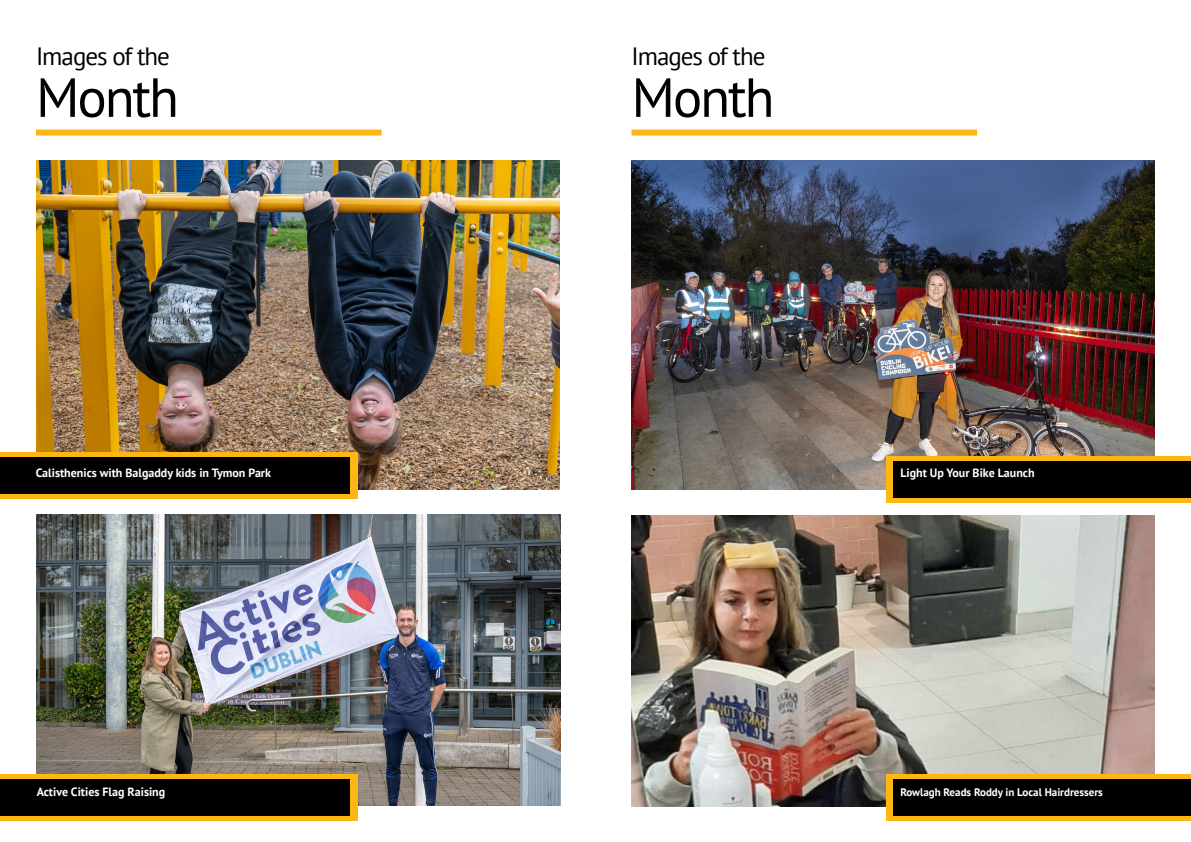
<style>
.page{position:relative;width:1191px;height:842px;background:#fff}
.page>*{position:absolute;margin:0;border:0;box-sizing:border-box;transform-origin:0 0}
.t1{font:55px "PT Sans";letter-spacing:-.04em;color:#000}
.t2{font:25px "PT Sans";letter-spacing:-.04em;color:#000}
.t3{font:700 12px "PT Sans";color:#fff}
.t4{font:700 11px "PT Sans";color:#fff}
</style>
<div class="page">
<div style="left:36px;top:130px;width:346px;height:6px;background:#fdb714"></div>
<img style="left:36px;top:161px;width:523px;height:328px">
<img style="left:37px;top:514px;width:523px;height:292px">
<div style="left:0;top:452px;width:358px;height:46px;background:#fdb714"></div>
<div style="left:0;top:457px;width:350px;height:36px;background:#000"></div>
<div style="left:0;top:774px;width:358px;height:47px;background:#fdb714"></div>
<div style="left:0;top:779px;width:350px;height:37px;background:#000"></div>
<div style="left:631px;top:130px;width:346px;height:6px;background:#fdb714"></div>
<img style="left:631px;top:161px;width:524px;height:328px">
<div style="left:886px;top:456px;width:305px;height:46px;background:#fdb714"></div>
<div style="left:893px;top:461px;width:298px;height:37px;background:#000"></div>
<img style="left:631px;top:515px;width:524px;height:292px">
<div style="left:886px;top:774px;width:305px;height:47px;background:#fdb714"></div>
<div style="left:893px;top:779px;width:298px;height:37px;background:#000"></div>
<h2 class="t2" style="left:36px;top:40px;width:135px">Images of the</h2>
<h1 class="t1" style="left:36px;top:62px;width:144px">Month</h1>
<h2 class="t2" style="left:631px;top:40px;width:135px">Images of the</h2>
<h1 class="t1" style="left:631px;top:62px;width:144px">Month</h1>
<p class="t3" style="left:36px;top:465px;width:237px">Calisthenics with Balgaddy kids in Tymon Park</p>
<p class="t3" style="left:900px;top:465px;width:136px">Light Up Your Bike Launch</p>
<p class="t3" style="left:37px;top:783px;width:130px">Active Cities Flag Raising</p>
<p class="t4" style="left:900px;top:785px;width:204px">Rowlagh Reads Roddy in Local Hairdressers</p>
</div>
